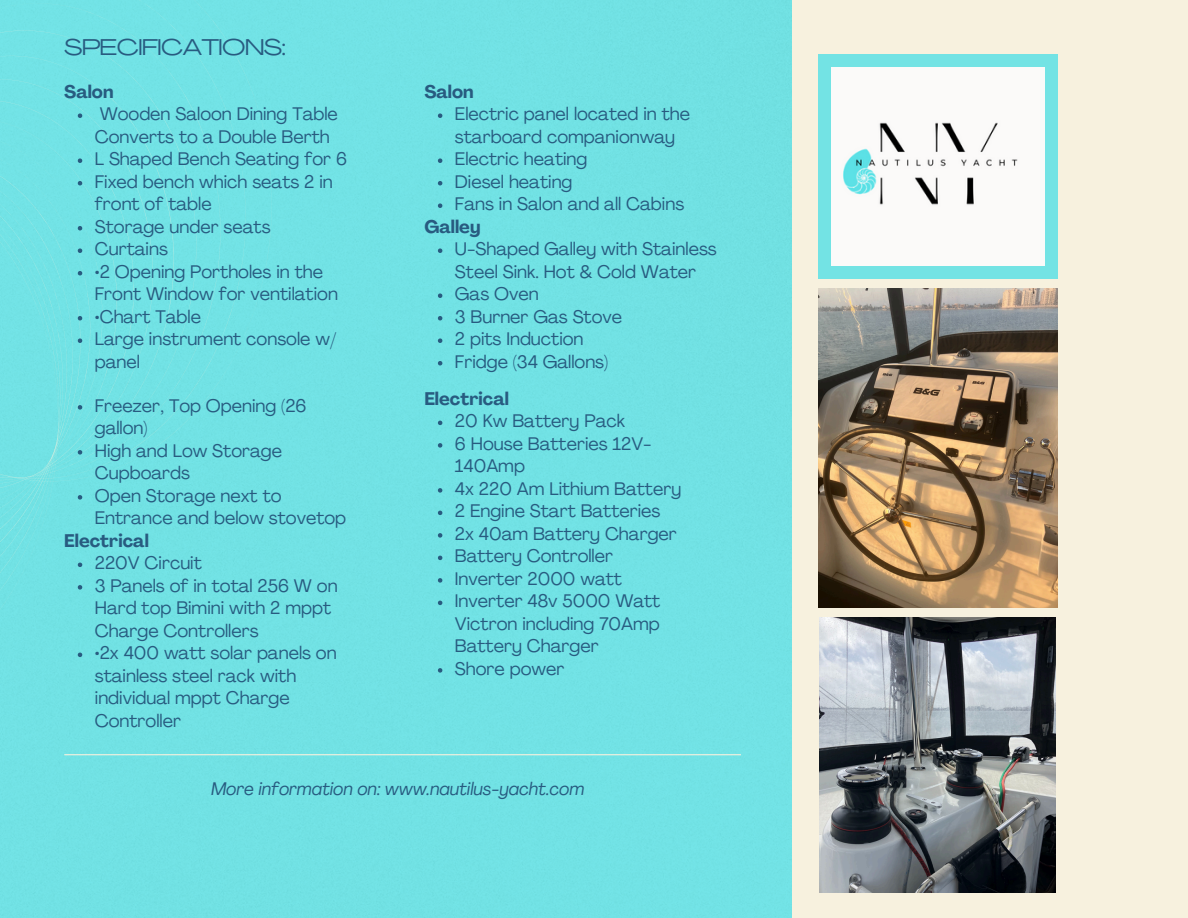
<style>
.page{position:relative;width:1188px;height:918px;background:#fff}
.page>*{position:absolute;margin:0;border:0;box-sizing:border-box;transform-origin:0 0}
.t1{font:22.5px "Agrandir Grand";letter-spacing:-.02em;color:#285b80}
.t2{font:18px/22.5px "Agrandir";color:#285b80}
.t3{font:italic 18px "Agrandir";color:#285b80}
.t4{font:700 18px "Agrandir";color:#285b80}
</style>
<div class="page">
<div style="left:52px;top:0;width:740px;height:918px;background:#71e2e4"></div>
<div style="left:792px;top:0;width:396px;height:918px;background:#f7f1de"></div>
<div style="left:818px;top:54px;width:239px;height:225px;background:#73e3e4"></div>
<div style="left:0;top:0;width:420px;height:776px;background:#72e2e5"></div>
<hr style="left:64px;top:754px;width:677px;height:1px;background:#f7f1de">
<div style="left:831px;top:68px;width:214px;height:198px;background:#fbfaf9"></div>
<div style="left:0;top:152px;width:52px;height:766px;background:#72e2e4"></div>
<img style="left:818px;top:288px;width:240px;height:320px">
<img style="left:820px;top:618px;width:236px;height:274px">
<svg style="left:78px;top:113px;width:4px;height:5px"></svg>
<svg style="left:78px;top:158px;width:4px;height:5px"></svg>
<svg style="left:78px;top:181px;width:4px;height:4px"></svg>
<svg style="left:78px;top:226px;width:4px;height:4px"></svg>
<svg style="left:78px;top:248px;width:4px;height:5px"></svg>
<svg style="left:78px;top:271px;width:4px;height:4px"></svg>
<svg style="left:78px;top:316px;width:4px;height:4px"></svg>
<svg style="left:78px;top:338px;width:4px;height:5px"></svg>
<svg style="left:438px;top:113px;width:4px;height:5px"></svg>
<svg style="left:438px;top:158px;width:4px;height:5px"></svg>
<svg style="left:438px;top:181px;width:4px;height:4px"></svg>
<svg style="left:438px;top:203px;width:4px;height:5px"></svg>
<svg style="left:438px;top:248px;width:4px;height:5px"></svg>
<svg style="left:438px;top:293px;width:4px;height:5px"></svg>
<svg style="left:438px;top:316px;width:4px;height:4px"></svg>
<svg style="left:438px;top:338px;width:4px;height:5px"></svg>
<svg style="left:438px;top:361px;width:4px;height:4px"></svg>
<svg style="left:78px;top:405px;width:4px;height:5px"></svg>
<svg style="left:78px;top:450px;width:4px;height:5px"></svg>
<svg style="left:78px;top:495px;width:4px;height:5px"></svg>
<svg style="left:78px;top:563px;width:4px;height:4px"></svg>
<svg style="left:78px;top:585px;width:4px;height:5px"></svg>
<svg style="left:78px;top:653px;width:4px;height:4px"></svg>
<svg style="left:438px;top:421px;width:4px;height:4px"></svg>
<svg style="left:438px;top:443px;width:4px;height:5px"></svg>
<svg style="left:438px;top:488px;width:4px;height:5px"></svg>
<svg style="left:438px;top:511px;width:4px;height:4px"></svg>
<svg style="left:438px;top:533px;width:4px;height:5px"></svg>
<svg style="left:438px;top:556px;width:4px;height:4px"></svg>
<svg style="left:438px;top:578px;width:4px;height:5px"></svg>
<svg style="left:438px;top:601px;width:4px;height:4px"></svg>
<svg style="left:438px;top:668px;width:4px;height:5px"></svg>
<p class="t1" style="left:64px;top:39px;width:223px">SPECIFICATIONS:</p>
<h2 class="t4" style="left:64px;top:84px;width:51px">Salon</h2>
<p class="t2" style="left:95px;top:104px;width:245px">Wooden Saloon Dining Table<br>Converts to a Double Berth</p>
<p class="t2" style="left:95px;top:149px;width:254px">L Shaped Bench Seating for 6</p>
<p class="t2" style="left:95px;top:172px;width:239px">Fixed bench which seats 2 in front of table</p>
<p class="t2" style="left:95px;top:217px;width:177px">Storage under seats</p>
<p class="t2" style="left:95px;top:239px;width:75px">Curtains</p>
<p class="t2" style="left:95px;top:262px;width:245px">•2 Opening Portholes in the<br>Front Window for ventilation</p>
<p class="t2" style="left:95px;top:307px;width:108px">•Chart Table</p>
<p class="t2" style="left:95px;top:329px;width:243px">Large instrument console w/ panel</p>
<p class="t2" style="left:95px;top:396px;width:213px">Freezer, Top Opening (26 gallon)</p>
<h2 class="t2" style="left:95px;top:441px;width:189px">High and Low Storage<br>Cupboards</h2>
<p class="t2" style="left:95px;top:486px;width:253px">Open Storage next to<br>Entrance and below stovetop</p>
<p class="t4" style="left:64px;top:533px;width:86px">Electrical</p>
<p class="t2" style="left:95px;top:554px;width:109px">220V Circuit</p>
<p class="t2" style="left:95px;top:576px;width:244px">3 Panels of in total 256 W on<br>Hard top Bimini with 2 mppt<br>Charge Controllers</p>
<p class="t2" style="left:95px;top:644px;width:243px">•2x 400 watt solar panels on stainless steel rack with individual mppt Charge<br>Controller</p>
<h2 class="t4" style="left:424px;top:84px;width:51px">Salon</h2>
<p class="t2" style="left:455px;top:104px;width:237px">Electric panel located in the starboard companionway</p>
<p class="t2" style="left:455px;top:149px;width:134px">Electric heating</p>
<p class="t2" style="left:455px;top:172px;width:119px">Diesel heating</p>
<p class="t2" style="left:455px;top:194px;width:231px">Fans in Salon and all Cabins</p>
<h2 class="t4" style="left:424px;top:219px;width:58px">Galley</h2>
<p class="t2" style="left:455px;top:239px;width:263px">U-Shaped Galley with Stainless<br>Steel Sink. Hot &amp; Cold Water</p>
<p class="t2" style="left:455px;top:284px;width:85px">Gas Oven</p>
<p class="t2" style="left:455px;top:307px;width:169px">3 Burner Gas Stove</p>
<p class="t2" style="left:455px;top:329px;width:130px">2 pits Induction</p>
<p class="t2" style="left:455px;top:352px;width:155px">Fridge (34 Gallons)</p>
<p class="t4" style="left:424px;top:391px;width:86px">Electrical</p>
<p class="t2" style="left:455px;top:412px;width:172px">20 Kw Battery Pack</p>
<p class="t2" style="left:455px;top:434px;width:198px">6 House Batteries 12V-<br>140Amp</p>
<p class="t2" style="left:455px;top:479px;width:228px">4x 220 Am Lithium Battery</p>
<p class="t2" style="left:455px;top:502px;width:207px">2 Engine Start Batteries</p>
<p class="t2" style="left:455px;top:524px;width:223px">2x 40am Battery Charger</p>
<p class="t2" style="left:455px;top:547px;width:160px">Battery Controller</p>
<h2 class="t2" style="left:455px;top:569px;width:169px">Inverter 2000 watt</h2>
<p class="t2" style="left:455px;top:592px;width:207px;text-align:justify">Inverter 48v 5000 Watt Victron including 70Amp Battery Charger</p>
<p class="t2" style="left:455px;top:659px;width:111px">Shore power</p>
<h1 class="t3" style="left:211px;top:781px;width:375px">More information on: www.nautilus-yacht.com</h1>
</div>
